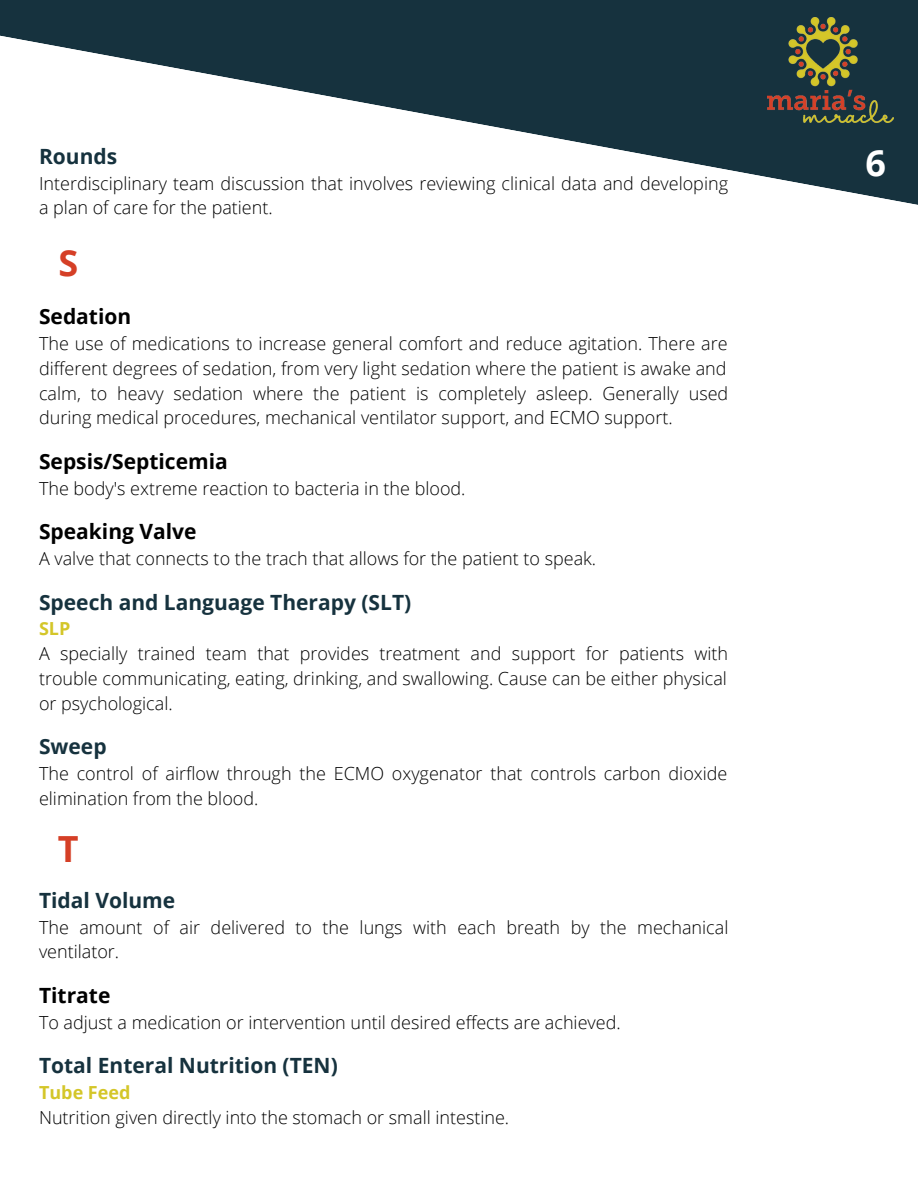
<style>
.page{position:relative;width:918px;height:1188px;background:#fff}
.page>*{position:absolute;margin:0;border:0;box-sizing:border-box;transform-origin:0 0}
.t1{font:700 36px "Open Sans";color:#d53f26}
.t2{font:700 36px "Open Sans";color:#fff}
.t3{font:700 21px "Open Sans";color:#16323e}
.t4{font:700 21px "Open Sans";color:#000}
.t5{font:300 18px/24.8px "Open Sans";color:#000}
.t6{font:700 18px "Open Sans";color:#d4c629}
</style>
<div class="page">
<svg style="left:0;top:0;width:918px;height:205px;fill:#16323e"></svg>
<img style="left:768px;top:18px;width:126px;height:105px">
<p class="t3" style="left:39px;top:141px;width:80px">Rounds</p>
<p class="t5" style="left:39px;top:170px;width:691px">Interdisciplinary team discussion that involves reviewing clinical data and developing a plan of care for the patient.</p>
<h1 class="t1" style="left:58px;top:237px;width:21px">S</h1>
<p class="t4" style="left:39px;top:302px;width:94px">Sedation</p>
<p class="t5" style="left:39px;top:331px;width:691px;text-align:justify">The use of medications to increase general comfort and reduce agitation. There are different degrees of sedation, from very light sedation where the patient is awake and calm, to heavy sedation where the patient is completely asleep. Generally used during medical procedures, mechanical ventilator support, and ECMO support.</p>
<p class="t4" style="left:39px;top:446px;width:190px">Sepsis/Septicemia</p>
<p class="t5" style="left:39px;top:475px;width:428px">The body's extreme reaction to bacteria in the blood.</p>
<p class="t4" style="left:39px;top:517px;width:159px">Speaking Valve</p>
<p class="t5" style="left:39px;top:546px;width:559px">A valve that connects to the trach that allows for the patient to speak.</p>
<p class="t3" style="left:39px;top:587px;width:374px">Speech and Language Therapy (SLT)</p>
<p class="t6" style="left:39px;top:616px;width:33px">SLP</p>
<p class="t5" style="left:39px;top:641px;width:691px;text-align:justify">A specially trained team that provides treatment and support for patients with trouble communicating, eating, drinking, and swallowing. Cause can be either physical or psychological.</p>
<p class="t3" style="left:39px;top:732px;width:69px">Sweep</p>
<p class="t5" style="left:39px;top:761px;width:690px">The control of airflow through the ECMO oxygenator that controls carbon dioxide elimination from the blood.</p>
<h1 class="t1" style="left:58px;top:823px;width:22px">T</h1>
<p class="t3" style="left:39px;top:885px;width:138px">Tidal Volume</p>
<p class="t5" style="left:39px;top:914px;width:691px">The amount of air delivered to the lungs with each breath by the mechanical ventilator.</p>
<p class="t4" style="left:39px;top:980px;width:73px">Titrate</p>
<p class="t5" style="left:39px;top:1009px;width:583px">To adjust a medication or intervention until desired effects are achieved.</p>
<p class="t3" style="left:39px;top:1051px;width:300px">Total Enteral Nutrition (TEN)</p>
<p class="t6" style="left:39px;top:1080px;width:93px">Tube Feed</p>
<p class="t5" style="left:39px;top:1104px;width:472px">Nutrition given directly into the stomach or small intestine.</p>
<h1 class="t2" style="left:866px;top:138px;width:22px">6</h1>
</div>
